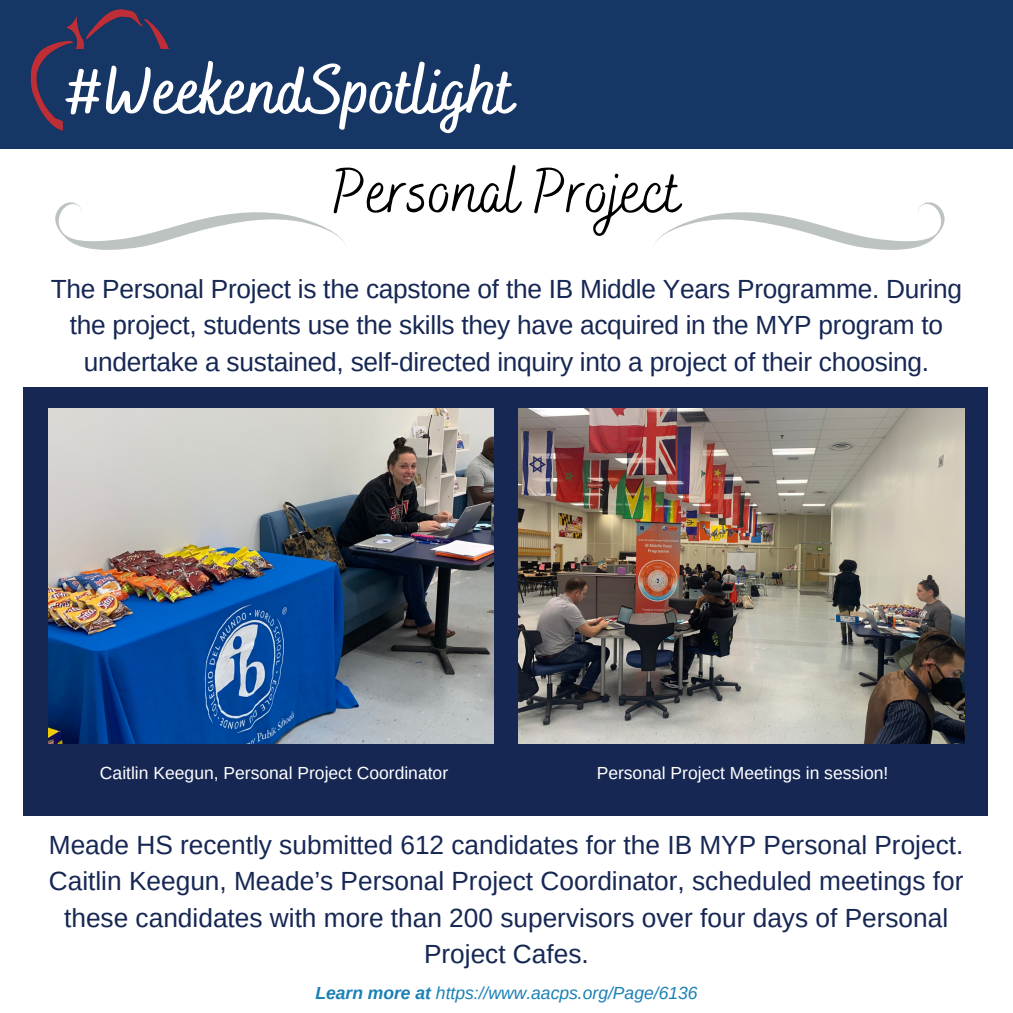
<style>
.page{position:relative;width:1013px;height:1013px;background:#fff}
.page>*{position:absolute;margin:0;border:0;box-sizing:border-box;transform-origin:0 0}
.t1{font:700 68.75px "Bakerie Smooth";color:#fff}
.t2{font:63.75px "Bakerie Smooth";color:#000}
.t3{font:26.25px/36.5px "Arimo";color:#162754;text-align:center}
.t4{font:17.5px "Arimo";color:#fff}
.t5{font:italic 17.5px "Arimo";color:#1a80b6}
.s1{font-weight:700}
</style>
<div class="page">
<div style="left:0;top:0;width:1012px;height:148px;background:#163666"></div>
<img style="left:30px;top:10px;width:139px;height:121px">
<svg style="left:654px;top:202px;width:291px;height:48px"></svg>
<svg style="left:55px;top:202px;width:291px;height:48px"></svg>
<div style="left:23px;top:387px;width:964px;height:428px;background:#162754"></div>
<img style="left:518px;top:408px;width:446px;height:335px">
<img style="left:48px;top:408px;width:446px;height:335px">
<h1 class="t1" style="left:66px;top:50px;width:450px">#WeekendSpotlight</h1>
<h2 class="t2" style="left:332px;top:154px;width:349px">Personal Project</h2>
<p class="t3" style="left:51px;top:270px;width:912px">The Personal Project is the capstone of the IB Middle Years Programme. During the project, students use the skills they have acquired in the MYP program to undertake a sustained, self-directed inquiry into a project of their choosing.</p>
<p class="t4" style="left:100px;top:762px;width:350px">Caitlin Keegun, Personal Project Coordinator</p>
<p class="t4" style="left:596px;top:762px;width:293px">Personal Project Meetings in session!</p>
<p class="t3" style="left:49px;top:826px;width:916px">Meade HS recently submitted 612 candidates for the IB MYP Personal Project.<br>Caitlin Keegun, Meade’s Personal Project Coordinator, scheduled meetings for these candidates with more than 200 supervisors over four days of Personal Project Cafes.</p>
<p class="t5" style="left:315px;top:983px;width:384px"><span class="s1">Learn more at</span> https://www.aacps.org/Page/6136</p>
</div>
